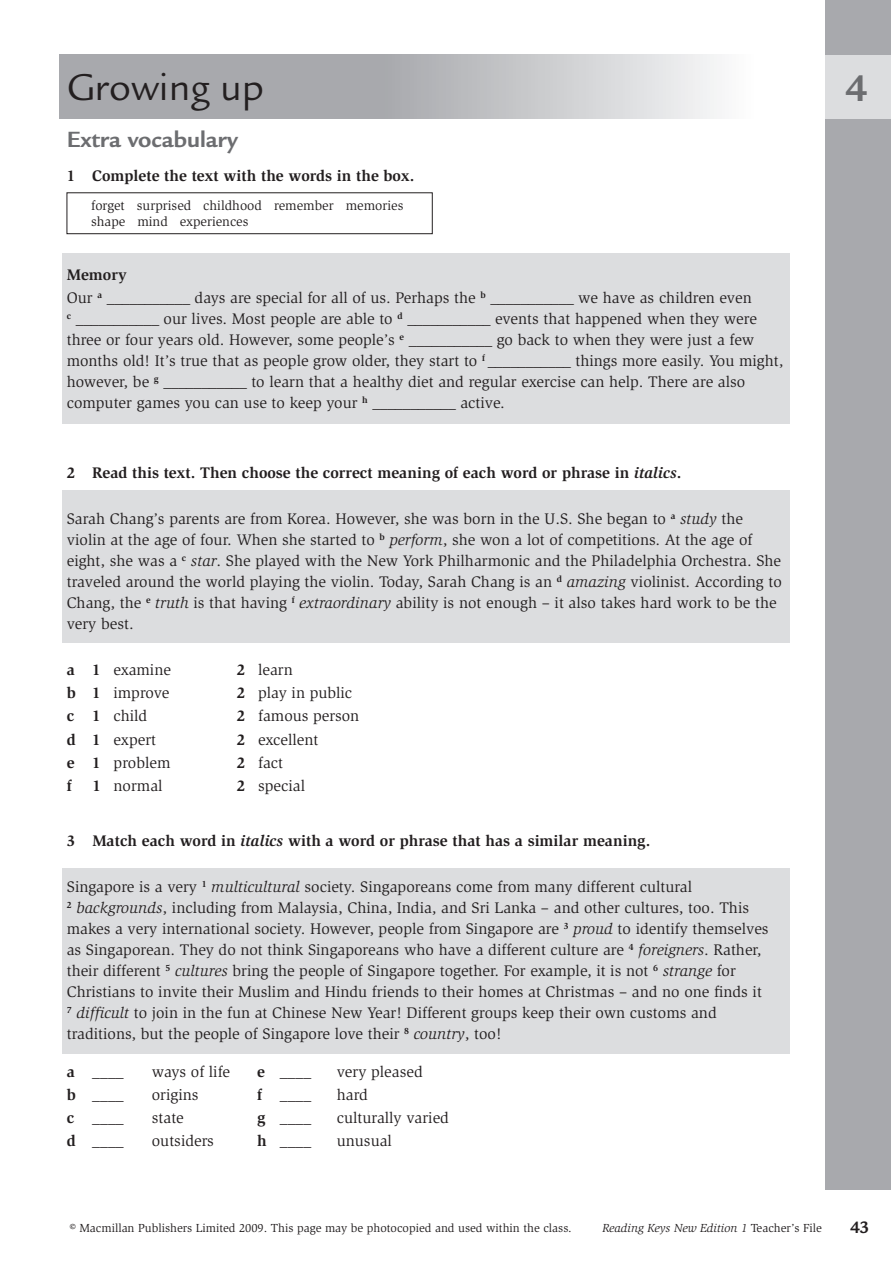
<style>
.page{position:relative;width:891px;height:1261px;background:#fff}
.page>*{position:absolute;margin:0;border:0;box-sizing:border-box;transform-origin:0 0}
.t1{font:40.5px "Legacy Sans Std";color:#231f20}
.t2{font:700 40.5px "Legacy Sans Std";color:#6c6d70}
.t3{font:700 24px "Legacy Sans Std";color:#6c6d70}
.t4{font:700 18px "Legacy Sans Std";color:#231f20}
.t5{font:15.75px/21px "Slimbach Std";color:#231f20}
.t6{font:700 15.75px "Slimbach Std";color:#231f20}
.t7{font:13.5px/16.5px "Slimbach Std";color:#231f20}
.t8{font:12px "Slimbach Std";color:#231f20}
.t9{font:italic 12px "Slimbach Std";color:#231f20}
.s1{font-weight:700}
.s2{font-style:italic}
.s3{font-style:normal}
</style>
<div class="page">
<svg style="left:59px;top:55px;width:658px;height:64px;background:#babbbe"></svg>
<div style="left:63px;top:868px;width:727px;height:185px;background:#dcdddf"></div>
<div style="left:63px;top:490px;width:727px;height:152px;background:#dcdddf"></div>
<div style="left:63px;top:253px;width:727px;height:171px;background:#dcdddf"></div>
<div style="left:825px;top:0;width:66px;height:1190px;background:#a8a9ad"></div>
<div style="left:67px;top:193px;width:365px;height:41px;border:1px solid #231f20"></div>
<div style="left:825px;top:55px;width:66px;height:64px;background:#dcdddf"></div>
<h1 class="t1" style="left:67px;top:65px;width:199px">Growing up</h1>
<h2 class="t3" style="left:67px;top:126px;width:173px">Extra vocabulary</h2>
<p class="t6" style="left:67px;top:166px;width:349px">1 Complete the text with the words in the box.</p>
<p class="t7" style="left:91px;top:197px;width:314px">forget surprised childhood remember memories shape mind experiences</p>
<p class="t5" style="left:67px;top:263px;width:686px;line-height:23.1px"><span class="s1">Memory<br></span>Our <sup>a</sup> ___________ days are special for all of us. Perhaps the <sup>b</sup> ___________ we have as children even</p>
<p class="t5" style="left:67px;top:309px;width:718px"><sup>c</sup> ___________ our lives. Most people are able to <sup>d</sup> ___________ events that happened when they were three or four years old. However, some people’s <sup>e</sup> ___________ go back to when they were just a few months old! It’s true that as people grow older, they start to <sup>f</sup> ___________ things more easily. You might, however, be <sup>g</sup> ___________ to learn that a healthy diet and regular exercise can help. There are also computer games you can use to keep your <sup>h</sup> ___________ active.</p>
<p class="t6" style="left:67px;top:463px;width:616px">2 Read this text. Then choose the correct meaning of each word or phrase in <span class="s2">italics</span>.</p>
<p class="t5" style="left:67px;top:508px;width:717px">Sarah Chang’s parents are from Korea. However, she was born in the U.S. She began to <sup>a</sup> <span class="s2">study</span> the violin at the age of four. When she started to <sup>b</sup> <span class="s2">perform</span>, she won a lot of competitions. At the age of eight, she was a <sup>c</sup> <span class="s2">star</span>. She played with the New York Philharmonic and the Philadelphia Orchestra. She traveled around the world playing the violin. Today, Sarah Chang is an <sup>d</sup> <span class="s2">amazing</span> violinist. According to Chang, the <sup>e</sup> <span class="s2">truth</span> is that having <sup>f</sup> <span class="s2">extraordinary</span> ability is not enough – it also takes hard work to be the very best.</p>
<p class="t5" style="left:67px;top:659px;width:106px"><span class="s1">a 1</span> examine</p>
<p class="t5" style="left:237px;top:659px;width:57px"><span class="s1">2</span> learn</p>
<p class="t5" style="left:67px;top:683px;width:104px"><span class="s1">b 1</span> improve</p>
<p class="t5" style="left:237px;top:683px;width:117px"><span class="s1">2</span> play in public</p>
<p class="t5" style="left:67px;top:706px;width:82px"><span class="s1">c 1</span> child</p>
<p class="t5" style="left:237px;top:706px;width:124px"><span class="s1">2</span> famous person</p>
<p class="t5" style="left:67px;top:729px;width:91px"><span class="s1">d 1</span> expert</p>
<p class="t5" style="left:237px;top:729px;width:83px"><span class="s1">2</span> excellent</p>
<p class="t5" style="left:67px;top:752px;width:105px"><span class="s1">e 1</span> problem</p>
<p class="t5" style="left:237px;top:752px;width:48px"><span class="s1">2</span> fact</p>
<p class="t6" style="left:67px;top:776px;width:6px">f</p>
<p class="t5" style="left:92px;top:775px;width:72px"><span class="s1">1</span> normal</p>
<p class="t5" style="left:237px;top:775px;width:70px"><span class="s1">2</span> special</p>
<p class="t6" style="left:67px;top:831px;width:585px">3 Match each word in <span class="s2">italics</span> with a word or phrase that has a similar meaning.</p>
<p class="t5" style="left:67px;top:876px;width:703px">Singapore is a very <sup>1</sup> <span class="s2">multicultural</span> society. Singaporeans come from many different cultural<br><sup>2</sup> <span class="s2">backgrounds</span>, including from Malaysia, China, India, and Sri Lanka – and other cultures, too. This makes a very international society. However, people from Singapore are <sup>3</sup> <span class="s2">proud</span> to identify themselves as Singaporean. They do not think Singaporeans who have a different culture are <sup>4</sup> <span class="s2">foreigners</span>. Rather, their different <sup>5</sup> <span class="s2">cultures</span> bring the people of Singapore together. For example, it is not <sup>6</sup> <span class="s2">strange</span> for Christians to invite their Muslim and Hindu friends to their homes at Christmas – and no one finds it <sup>7</sup> <span class="s2">difficult</span> to join in the fun at Chinese New Year! Different groups keep their own customs and traditions, but the people of Singapore love their <sup>8</sup> <span class="s2">country</span>, too!</p>
<p class="t5" style="left:67px;top:1061px;width:59px"><span class="s1">a</span> ____</p>
<p class="t5" style="left:152px;top:1061px;width:80px">ways of life</p>
<p class="t5" style="left:257px;top:1061px;width:56px"><span class="s1">e</span> ____</p>
<p class="t5" style="left:337px;top:1061px;width:87px">very pleased</p>
<p class="t5" style="left:67px;top:1084px;width:59px"><span class="s1">b</span> ____</p>
<p class="t5" style="left:152px;top:1084px;width:48px">origins</p>
<p class="t5" style="left:257px;top:1084px;width:56px"><span class="s1">f</span> ____</p>
<p class="t5" style="left:337px;top:1084px;width:33px">hard</p>
<p class="t5" style="left:67px;top:1107px;width:59px"><span class="s1">c</span> ____</p>
<p class="t5" style="left:152px;top:1107px;width:34px">state</p>
<p class="t5" style="left:257px;top:1107px;width:56px"><span class="s1">g</span> ____</p>
<p class="t5" style="left:337px;top:1107px;width:114px">culturally varied</p>
<p class="t5" style="left:67px;top:1130px;width:59px"><span class="s1">d</span> ____</p>
<p class="t5" style="left:152px;top:1130px;width:64px">outsiders</p>
<p class="t5" style="left:257px;top:1130px;width:56px"><span class="s1">h</span> ____</p>
<p class="t5" style="left:337px;top:1130px;width:57px">unusual</p>
<h1 class="t2" style="left:845px;top:65px;width:24px">4</h1>
<p class="t8" style="left:70px;top:1221px;width:503px">© Macmillan Publishers Limited 2009. This page may be photocopied and used within the class.</p>
<p class="t9" style="left:602px;top:1221px;width:221px">Reading Keys New Edition 1 <span class="s3">Teacher’s File</span></p>
<p class="t4" style="left:850px;top:1217px;width:21px">43</p>
</div>
